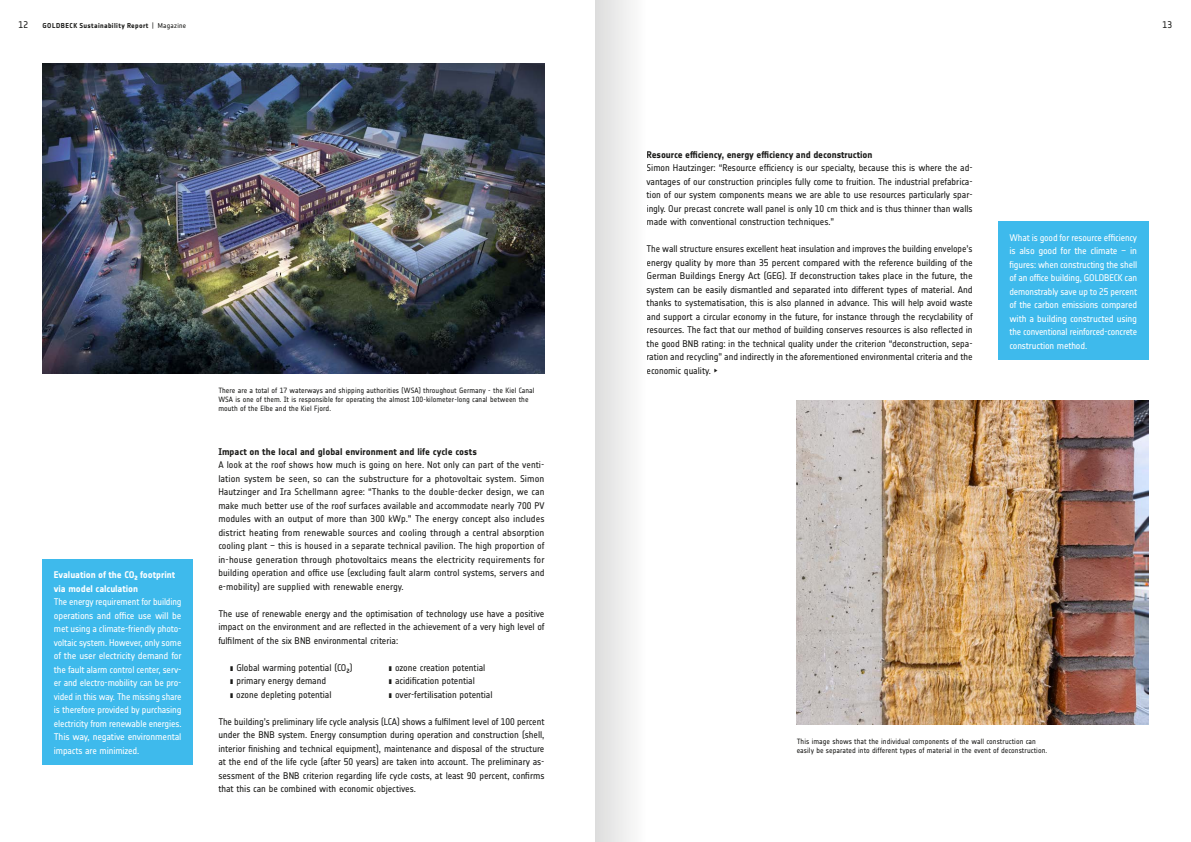
<style>
.page{position:relative;width:1191px;height:842px;background:#fff}
.page>*{position:absolute;margin:0;border:0;box-sizing:border-box;transform-origin:0 0}
.t1{font:9.5px/13.5px "Goldbeck";letter-spacing:-.005em;color:#1a1a18;text-align:justify}
.t2{font:9.5px/13.5px "Goldbeck";letter-spacing:-.015em;color:#fff;text-align:justify}
.t3{font:700 9.5px "Goldbeck";color:#1a1a18}
.t4{font:700 9.5px/13.5px "Goldbeck";letter-spacing:-.005em;color:#fff}
.t5{font:7.5px/9px "Goldbeck";letter-spacing:.005em;color:#1a1a18}
.t6{font:700 7px "Goldbeck";letter-spacing:.045em;color:#1a1a18}
.s1{font-weight:400}
</style>
<div class="page">
<div style="left:998px;top:222px;width:150px;height:138px;background:#3ebaec"></div>
<img style="left:797px;top:401px;width:351px;height:324px">
<img style="left:43px;top:63px;width:501px;height:311px">
<div style="left:43px;top:559px;width:150px;height:206px;background:#3ebaec"></div>
<div style="left:595px;top:0;width:51px;height:842px;background:linear-gradient(to right,#dcdcdc,#fefefe)"></div>
<p class="t1" style="left:19px;top:18px;width:11px">12</p>
<p class="t6" style="left:43px;top:22px;width:145px">GOLDBECK Sustainability Report <span class="s1">| Magazine</span></p>
<p class="t1" style="left:1162px;top:18px;width:11px">13</p>
<p class="t4" style="left:54px;top:568px;width:123px">Evaluation of the CO₂ footprint via model calculation</p>
<p class="t2" style="left:54px;top:595px;width:129px">The energy requirement for building operations and office use will be met using a climate-friendly photo&shy;voltaic system. However, only some of the user electricity demand for the fault alarm control center, serv&shy;er and electro-mobility can be pro&shy;vided in this way. The missing share is therefore provided by purchasing electricity from renewable energies.<br>This way, negative environmental impacts are minimized.</p>
<p class="t5" style="left:218px;top:386px;width:318px">There are a total of 17 waterways and shipping authorities (WSA) throughout Germany - the Kiel Canal<br>WSA is one of them. It is responsible for operating the almost 100-kilometer-long canal between the mouth of the Elbe and the Kiel Fjord.</p>
<p class="t3" style="left:218px;top:446px;width:260px">Impact on the local and global environment and life cycle costs</p>
<p class="t1" style="left:218px;top:458px;width:328px">A look at the roof shows how much is going on here. Not only can part of the venti&shy;lation system be seen, so can the substructure for a photovoltaic system. Simon Hautzinger and Ira Schellmann agree: “Thanks to the double-decker design, we can make much better use of the roof surfaces available and accommodate nearly 700 PV modules with an output of more than 300 kWp.” The energy concept also includes district heating from renewable sources and cooling through a central absorption cooling plant – this is housed in a separate technical pavilion. The high proportion of in-house generation through photovoltaics means the electricity requirements for building operation and office use (excluding fault alarm control systems, servers and e-mobility) are supplied with renewable energy.</p>
<p class="t1" style="left:218px;top:606px;width:328px">The use of renewable energy and the optimisation of technology use have a positive impact on the environment and are reflected in the achievement of a very high level of fulfilment of the six BNB environmental criteria:</p>
<p class="t1" style="left:230px;top:660px;width:124px">• Global warming potential (CO₂)</p>
<p class="t1" style="left:388px;top:660px;width:98px">• ozone creation potential</p>
<p class="t1" style="left:230px;top:674px;width:98px">• primary energy demand</p>
<p class="t1" style="left:388px;top:674px;width:88px">• acidification potential</p>
<p class="t1" style="left:230px;top:687px;width:103px">• ozone depleting potential</p>
<p class="t1" style="left:388px;top:687px;width:106px">• over-fertilisation potential</p>
<p class="t1" style="left:218px;top:714px;width:328px">The building’s preliminary life cycle analysis (LCA) shows a fulfilment level of 100 percent under the BNB system. Energy consumption during operation and construction (shell, interior finishing and technical equipment), maintenance and disposal of the structure at the end of the life cycle (after 50 years) are taken into account. The preliminary as&shy;sessment of the BNB criterion regarding life cycle costs, at least 90 percent, confirms that this can be combined with economic objectives.</p>
<p class="t3" style="left:646px;top:149px;width:227px">Resource efficiency, energy efficiency and deconstruction</p>
<p class="t1" style="left:646px;top:161px;width:328px">Simon Hautzinger: “Resource efficiency is our specialty, because this is where the ad&shy;vantages of our construction principles fully come to fruition. The industrial prefabrica&shy;tion of our system components means we are able to use resources particularly spar&shy;ingly. Our precast concrete wall panel is only 10 cm thick and is thus thinner than walls made with conventional construction techniques.”</p>
<p class="t1" style="left:646px;top:242px;width:328px">The wall structure ensures excellent heat insulation and improves the building envelope’s energy quality by more than 35 percent compared with the reference building of the German Buildings Energy Act (GEG). If deconstruction takes place in the future, the system can be easily dismantled and separated into different types of material. And thanks to systematisation, this is also planned in advance. This will help avoid waste and support a circular economy in the future, for instance through the recyclability of resources. The fact that our method of building conserves resources is also reflected in the good BNB rating: in the technical quality under the criterion “deconstruction, sepa&shy;ration and recycling” and indirectly in the aforementioned environmental criteria and the economic quality. ►</p>
<p class="t2" style="left:1009px;top:230px;width:129px">What is good for resource efficiency is also good for the climate – in figures: when constructing the shell of an office building, GOLDBECK can demonstrably save up to 25 percent of the carbon emissions compared with a building constructed using the conventional reinforced-concrete construction method.</p>
<p class="t5" style="left:797px;top:737px;width:252px">This image shows that the individual components of the wall construction can easily be separated into different types of material in the event of deconstruction.</p>
</div>
